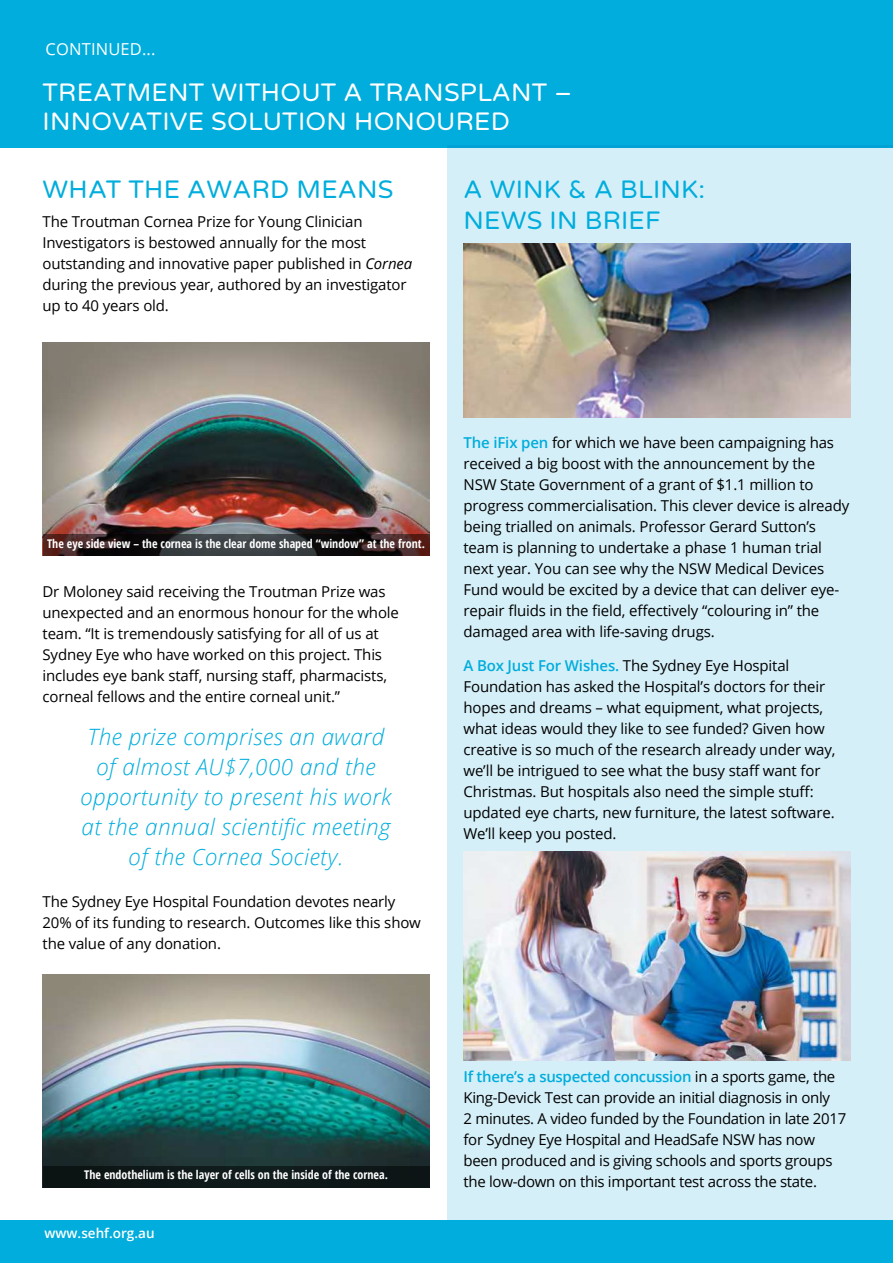
<style>
.page{position:relative;width:893px;height:1263px;background:#fff}
.page>*{position:absolute;margin:0;border:0;box-sizing:border-box;transform-origin:0 0}
.t1{font:25.5px/28.5px "Varela Round";letter-spacing:.01em;color:#fff}
.t2{font:25.5px/31.5px "Varela Round";letter-spacing:.01em;color:#00addc}
.t3{font:italic 300 22.5px/30px "Open Sans";letter-spacing:.02em;color:#00addc;text-align:center}
.t4{font:16.5px "Open Sans";letter-spacing:.01em;color:#fff}
.t5{font:15px/21px "Open Sans";letter-spacing:-.01em;color:#000}
.t6{font:600 13.5px "Open Sans";color:#fff}
.t7{font:700 condensed 12px "Open Sans";color:#fff}
.s1{font-style:italic}
.s2{font-weight:600;color:#00addc}
</style>
<div class="page">
<div style="left:447px;top:146px;width:446px;height:1102px;background:#d5eff8"></div>
<div style="left:0;top:0;width:893px;height:147px;background:#00addc"></div>
<div style="left:0;top:1220px;width:893px;height:43px;background:#00addc"></div>
<img style="left:43px;top:974px;width:386px;height:192px">
<img style="left:463px;top:244px;width:387px;height:174px">
<img style="left:463px;top:852px;width:387px;height:208px">
<div style="left:43px;top:1166px;width:387px;height:21px;background:#0f1718"></div>
<img style="left:43px;top:343px;width:386px;height:191px">
<svg style="left:43px;top:534px;width:386px;height:21px;background:#302728"></svg>
<p class="t4" style="left:46px;top:43px;width:112px">CONTINUED...</p>
<h1 class="t1" style="left:43px;top:81px;width:531px">TREATMENT WITHOUT A TRANSPLANT –<br>INNOVATIVE SOLUTION HONOURED</h1>
<h1 class="t2" style="left:43px;top:176px;width:353px">WHAT THE AWARD MEANS</h1>
<p class="t5" style="left:43px;top:213px;width:371px">The Troutman Cornea Prize for Young Clinician Investigators is bestowed annually for the most outstanding and innovative paper published in <span class="s1">Cornea </span>during the previous year, authored by an investigator up to 40 years old.</p>
<h1 class="t2" style="left:463px;top:176px;width:243px">A WINK &amp; A BLINK:<br>NEWS IN BRIEF</h1>
<p class="t7" style="left:47px;top:538px;width:379px">The eye side view – the cornea is the clear dome shaped “window” at the front.</p>
<p class="t5" style="left:43px;top:581px;width:358px">Dr Moloney said receiving the Troutman Prize was unexpected and an enormous honour for the whole team. “It is tremendously satisfying for all of us at Sydney Eye who have worked on this project. This includes eye bank staff, nursing staff, pharmacists, corneal fellows and the entire corneal unit.”</p>
<h2 class="t3" style="left:80px;top:724px;width:313px">The prize comprises an award of almost AU$7,000 and the opportunity to present his work at the annual scientific meeting of the Cornea Society.</h2>
<p class="t5" style="left:43px;top:893px;width:380px">The Sydney Eye Hospital Foundation devotes nearly<br>20% of its funding to research. Outcomes like this show the value of any donation.</p>
<p class="t5" style="left:463px;top:433px;width:387px"><span class="s2">The iFix pen</span> for which we have been campaigning has received a big boost with the announcement by the NSW State Government of a grant of $1.1 million to progress commercialisation. This clever device is already being trialled on animals. Professor Gerard Sutton’s team is planning to undertake a phase 1 human trial next year. You can see why the NSW Medical Devices Fund would be excited by a device that can deliver eye&shy;repair fluids in the field, effectively “colouring in” the damaged area with life-saving drugs.</p>
<p class="t5" style="left:463px;top:656px;width:373px"><span class="s2">A Box Just For Wishes.</span> The Sydney Eye Hospital Foundation has asked the Hospital’s doctors for their hopes and dreams – what equipment, what projects, what ideas would they like to see funded? Given how creative is so much of the research already under way, we’ll be intrigued to see what the busy staff want for Christmas. But hospitals also need the simple stuff: updated eye charts, new furniture, the latest software.<br>We’ll keep you posted.</p>
<p class="t7" style="left:84px;top:1170px;width:305px">The endothelium is the layer of cells on the inside of the cornea.</p>
<p class="t6" style="left:45px;top:1227px;width:112px">www.sehf.org.au</p>
<p class="t5" style="left:463px;top:1068px;width:384px"><span class="s2">If there’s a suspected concussion</span> in a sports game, the King-Devick Test can provide an initial diagnosis in only<br>2 minutes. A video funded by the Foundation in late 2017 for Sydney Eye Hospital and HeadSafe NSW has now been produced and is giving schools and sports groups the low-down on this important test across the state.</p>
</div>
